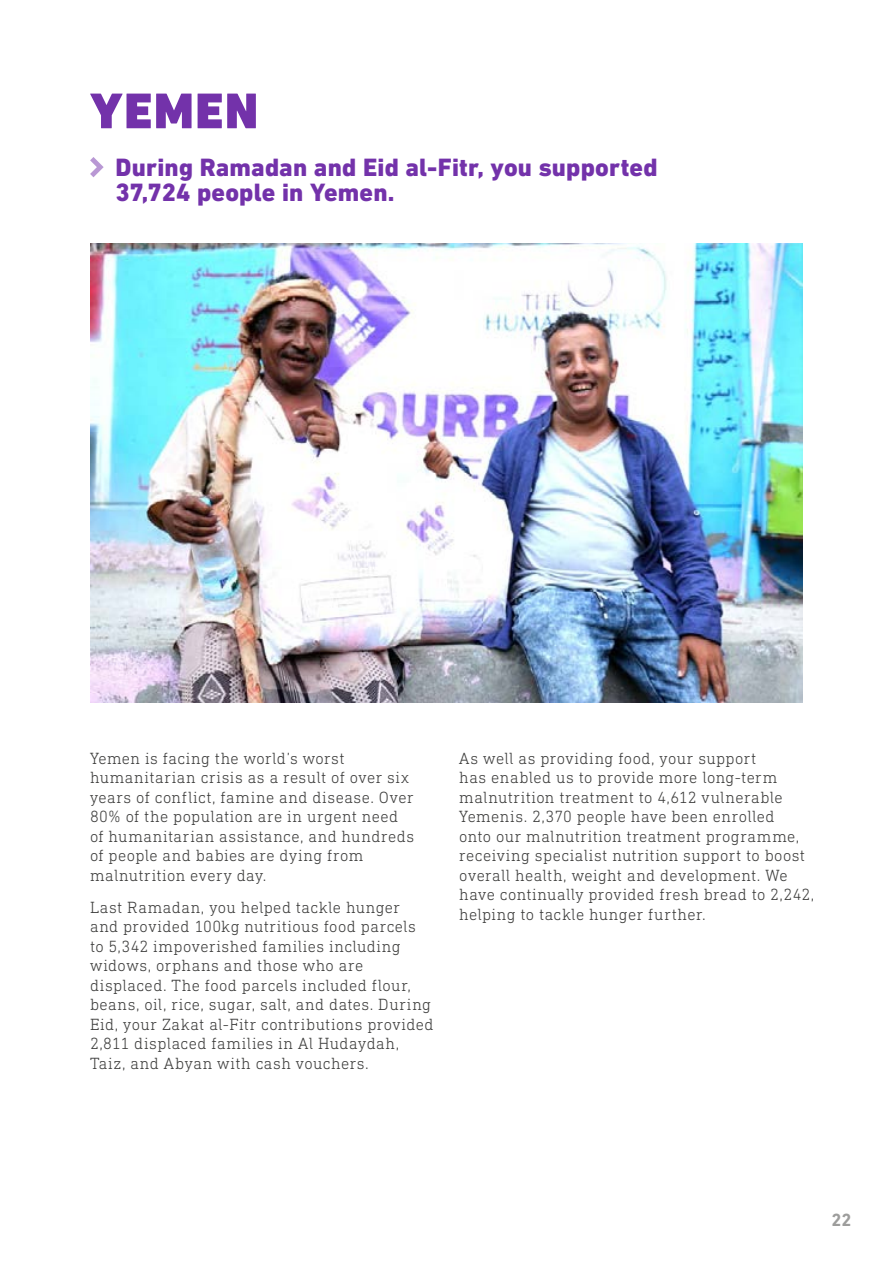
<style>
.page{position:relative;width:893px;height:1263px;background:#fff}
.page>*{position:absolute;margin:0;border:0;box-sizing:border-box;transform-origin:0 0}
.t1{font:900 51px "DIN Next LT Pro";letter-spacing:.03em;color:#7332aa}
.price_handle{font:800 25.5px/25.5px "DIN Next LT Pro";letter-spacing:.01em;color:#7332aa}
.t2{font:700 18px "DIN Next LT Pro";color:#9d9d9c}
.Body_Copy{font:300 16.5px/19.5px "DIN Next Slab Pro";letter-spacing:.025em;color:#3c3c3b}
</style>
<div class="page">
<svg style="left:90px;top:157px;width:14px;height:20px"></svg>
<img style="left:90px;top:244px;width:713px;height:458px">
<p class="t1" style="left:90px;top:80px;width:170px">YEMEN</p>
<p class="price_handle" style="left:116px;top:154px;width:544px">During Ramadan and Eid al-Fitr, you supported<br>37,724 people in Yemen.</p>
<p class="Body_Copy" style="left:90px;top:748px;width:326px">Yemen is facing the world’s worst humanitarian crisis as a result of over six years of conflict, famine and disease. Over 80% of the population are in urgent need of humanitarian assistance, and hundreds of people and babies are dying from malnutrition every day.</p>
<p class="Body_Copy" style="left:90px;top:897px;width:345px">Last Ramadan, you helped tackle hunger<br>and provided 100kg nutritious food parcels to 5,342 impoverished families including widows, orphans and those who are displaced. The food parcels included flour, beans, oil, rice, sugar, salt, and dates. During Eid, your Zakat al-Fitr contributions provided 2,811 displaced families in Al Hudaydah, Taiz, and Abyan with cash vouchers.</p>
<p class="Body_Copy" style="left:459px;top:748px;width:357px">As well as providing food, your support<br>has enabled us to provide more long-term malnutrition treatment to 4,612 vulnerable Yemenis. 2,370 people have been enrolled<br>onto our malnutrition treatment programme, receiving specialist nutrition support to boost overall health, weight and development. We have continually provided fresh bread to 2,242, helping to tackle hunger further.</p>
<p class="t2" style="left:832px;top:1209px;width:21px">22</p>
</div>
